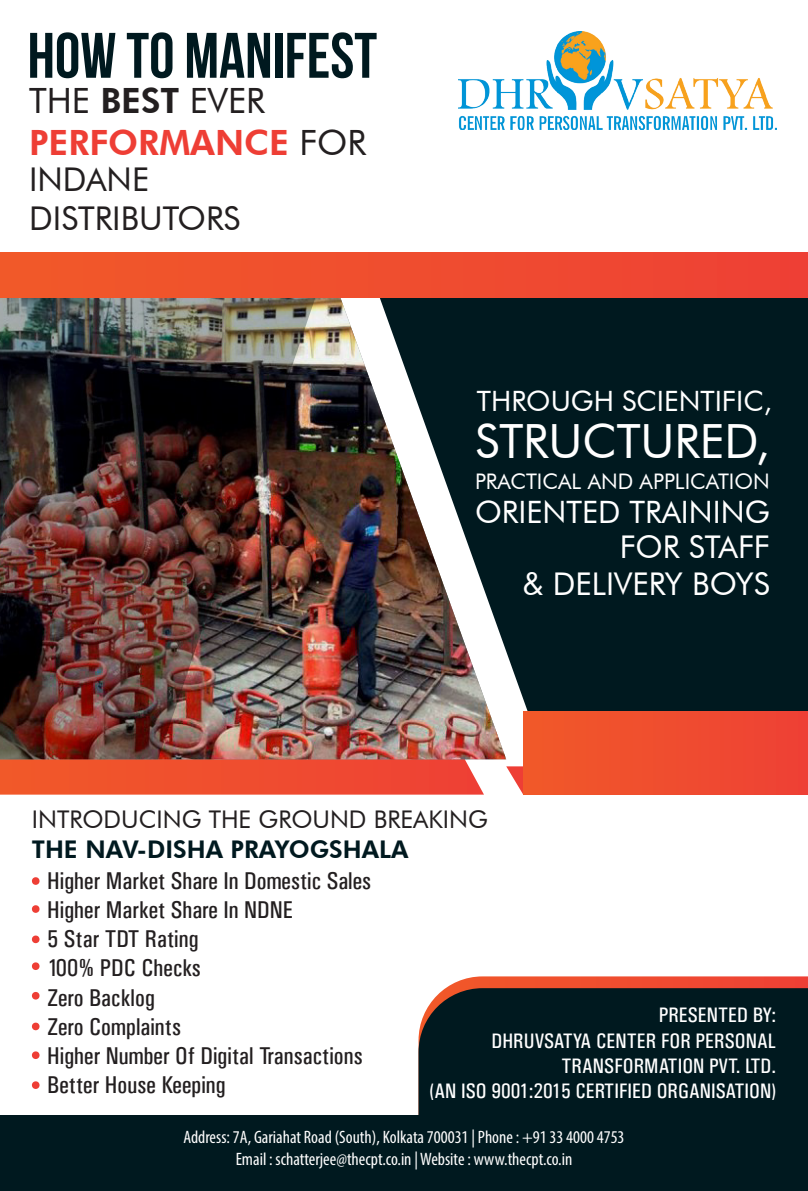
<style>
.page{position:relative;width:808px;height:1191px;background:#fff}
.page>*{position:absolute;margin:0;border:0;box-sizing:border-box;transform-origin:0 0}
.t1{font:700 64.05px "Bebas Neue";color:#00191f}
.t2{font:47.25px "Futura BT";color:#fff}
.t3{font:800 34.8px/41.8px "Futura BT";color:#ee3e35}
.t4{font:32.7px/39.3px "Futura BT";color:#231f20}
.t5{font:31.35px/37.5px "Futura BT";color:#fff;text-align:right}
.t6{font:30.9px "Futura BT";color:#fff}
.t7{font:28.05px "Futura BT";color:#fff}
.t8{font:24.3px/29.2px "Univers Condensed";color:#231f20}
.t9{font:24.3px "Futura BT";color:#231f20}
.t10{font:800 24.3px "Futura BT";color:#00191f}
.t11{font:21.45px "Futura BT";color:#fff}
.t12{font:21px/25.2px "Univers Condensed";color:#fff;text-align:right}
.t13{font:condensed 18px/21.6px "Myriad Pro";color:#fff;text-align:center}
.s1{font-weight:400;color:#231f20}
.s2{color:#231f20}
</style>
<div class="page">
<svg style="left:446px;top:976px;width:362px;height:12px;background:#f0573d"></svg>
<div style="left:418px;top:988px;width:390px;height:127px;background:#00191f"></div>
<svg style="left:0;top:759px;width:484px;height:35px;background:#ee5033"></svg>
<svg style="left:506px;top:766px;width:17px;height:28px"></svg>
<img style="left:320px;top:298px;width:57px;height:461px">
<img style="left:0;top:298px;width:320px;height:461px">
<svg style="left:377px;top:298px;width:431px;height:461px;background:#243437"></svg>
<div style="left:0;top:253px;width:808px;height:45px;background:#ef4d2f"></div>
<div style="left:523px;top:711px;width:285px;height:83px;background:#ef4d2f"></div>
<img style="left:458px;top:32px;width:318px;height:98px">
<svg style="left:31px;top:877px;width:9px;height:8px"></svg>
<svg style="left:31px;top:905px;width:9px;height:8px"></svg>
<svg style="left:31px;top:935px;width:9px;height:8px"></svg>
<svg style="left:31px;top:962px;width:9px;height:8px"></svg>
<svg style="left:31px;top:992px;width:9px;height:8px"></svg>
<svg style="left:31px;top:1022px;width:9px;height:8px"></svg>
<svg style="left:31px;top:1051px;width:9px;height:8px"></svg>
<svg style="left:31px;top:1081px;width:9px;height:8px"></svg>
<div style="left:0;top:1115px;width:808px;height:76px;background:#00191f"></div>
<h1 class="t1" style="left:28px;top:20px;width:351px">HOW TO MANIFEST</h1>
<h3 class="t3" style="left:29px;top:79px;width:338px"><span class="s1">THE</span> <span class="s2">BEST</span> <span class="s1">EVER<br></span>PERFORMANCE <span class="s1">FOR</span></h3>
<h3 class="t4" style="left:29px;top:159px;width:213px">INDANE<br>DISTRIBUTORS</h3>
<p class="t7" style="left:477px;top:384px;width:297px">THROUGH SCIENTIFIC,</p>
<h2 class="t2" style="left:475px;top:413px;width:296px">STRUCTURED,</h2>
<p class="t11" style="left:475px;top:468px;width:296px">PRACTICAL AND APPLICATION</p>
<p class="t6" style="left:475px;top:493px;width:296px">ORIENTED TRAINING</p>
<p class="t5" style="left:523px;top:527px;width:249px">FOR STAFF<br>&amp; DELIVERY BOYS</p>
<p class="t9" style="left:32px;top:805px;width:457px">INTRODUCING THE GROUND BREAKING</p>
<p class="t10" style="left:32px;top:834px;width:378px">THE NAV-DISHA PRAYOGSHALA</p>
<p class="t8" style="left:47px;top:865px;width:326px">Higher Market Share In Domestic Sales<br>Higher Market Share In NDNE<br>5 Star TDT Rating<br>100% PDC Checks<br>Zero Backlog<br>Zero Complaints<br>Higher Number Of Digital Transactions<br>Better House Keeping</p>
<p class="t12" style="left:430px;top:1002px;width:348px">PRESENTED BY:<br>DHRUVSATYA CENTER FOR PERSONAL<br>TRANSFORMATION PVT. LTD.<br>(AN ISO 9001:2015 CERTIFIED ORGANISATION)</p>
<p class="t13" style="left:183px;top:1126px;width:443px">Address: 7A, Gariahat Road (South), Kolkata 700031 | Phone : +91 33 4000 4753<br>Email : schatterjee@thecpt.co.in | Website : www.thecpt.co.in</p>
</div>
